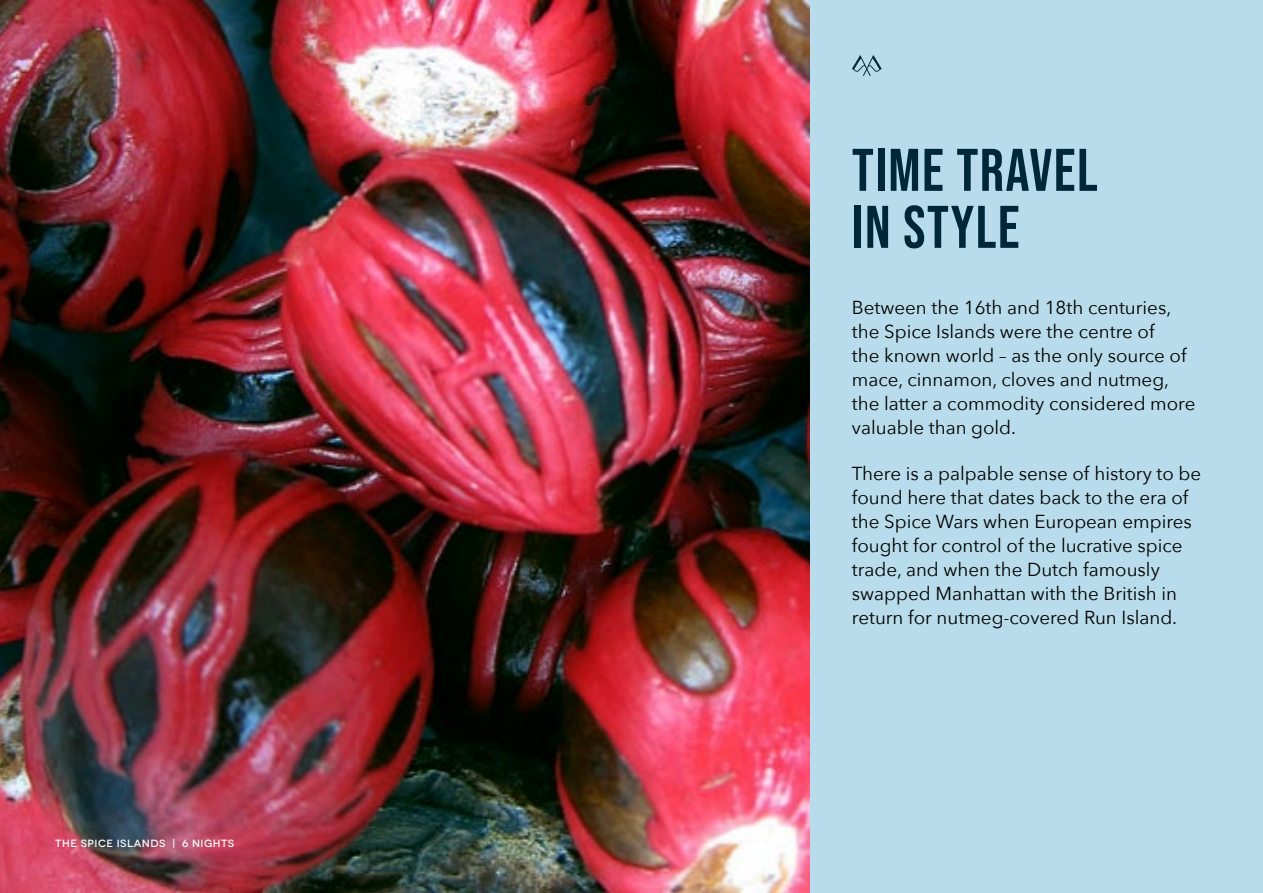
<style>
.page{position:relative;width:1263px;height:893px;background:#fff}
.page>*{position:absolute;margin:0;border:0;box-sizing:border-box;transform-origin:0 0}
.t1{font:60px/57px "Bebas Neue";letter-spacing:.025em;color:#00263a}
.t2{font:18.75px/24px "Avenir Next";color:#000}
.t3{font:500 10.5px "Novecentowide";letter-spacing:.05em;color:#fff}
</style>
<div class="page">
<div style="left:610px;top:0;width:653px;height:893px;background:#b8dceb"></div>
<img style="left:0;top:0;width:809px;height:893px">
<svg style="left:852px;top:55px;width:30px;height:21px"></svg>
<p class="t3" style="left:55px;top:837px;width:180px">THE SPICE ISLANDS | 6 NIGHTS</p>
<h1 class="t1" style="left:852px;top:141px;width:247px">TIME TRAVEL<br>IN STYLE</h1>
<p class="t2" style="left:852px;top:295px;width:345px">Between the 16th and 18th centuries, the Spice Islands were the centre of<br>the known world – as the only source of mace, cinnamon, cloves and nutmeg, the latter a commodity considered more valuable than gold.</p>
<p class="t2" style="left:852px;top:460px;width:351px">There is a palpable sense of history to be found here that dates back to the era of the Spice Wars when European empires fought for control of the lucrative spice trade, and when the Dutch famously swapped Manhattan with the British in return for nutmeg-covered Run Island.</p>
</div>
